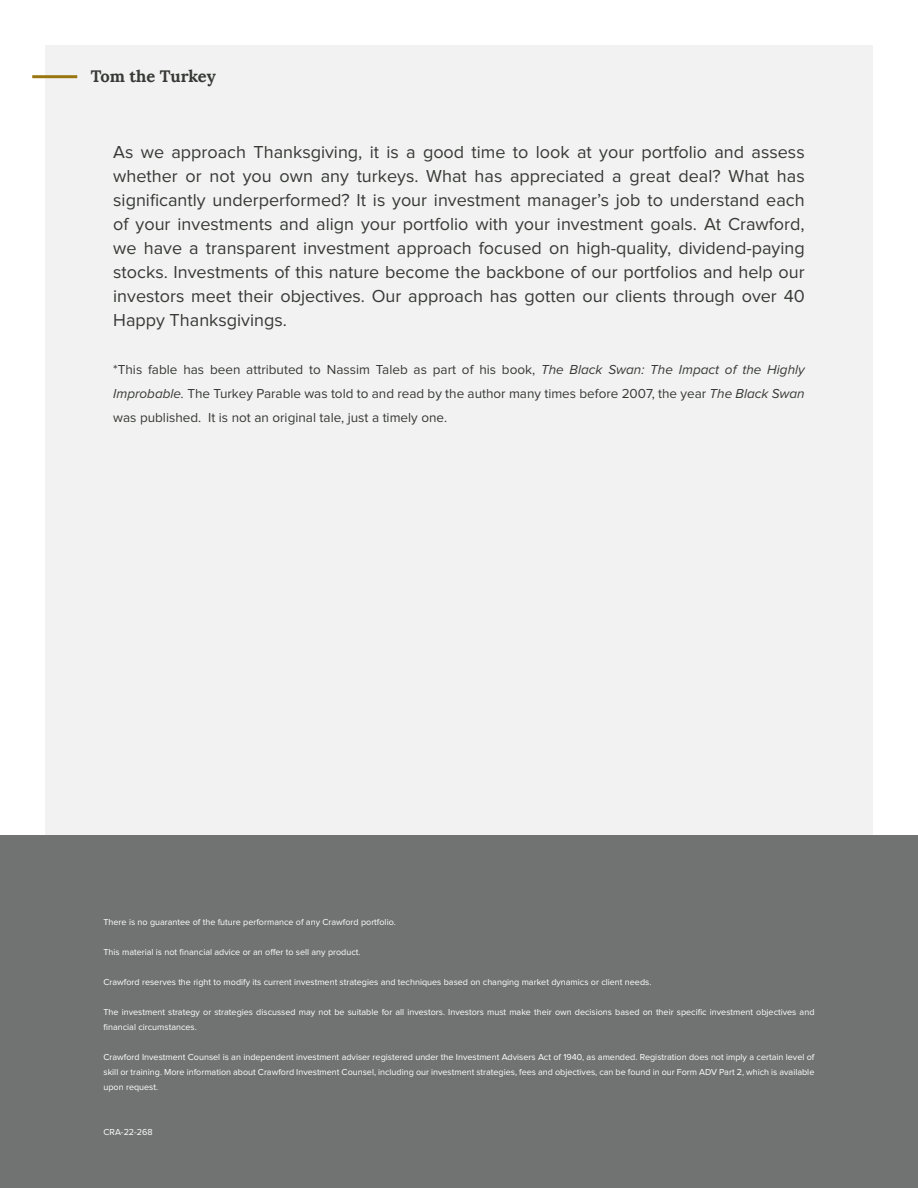
<style>
.page{position:relative;width:918px;height:1188px;background:#fff}
.page>*{position:absolute;margin:0;border:0;box-sizing:border-box;transform-origin:0 0}
.t1{font:18px/24px "Proxima Nova";color:#373a36;text-align:justify}
.t2{font:700 16.5px "Lora";color:#373a36}
.t3{font:13.5px/24px "Proxima Nova";color:#373a36;text-align:justify}
.t4{font:9px/15px "Proxima Nova";color:#fff}
.s1{font-style:italic}
</style>
<div class="page">
<div style="left:45px;top:45px;width:828px;height:1098px;background:#f2f2f2"></div>
<hr style="left:32px;top:75px;width:45px;height:3px;background:#9a7611">
<div style="left:0;top:836px;width:918px;height:352px;background:#707372"></div>
<p class="t2" style="left:91px;top:65px;width:127px">Tom the Turkey</p>
<p class="t1" style="left:113px;top:141px;width:693px">As we approach Thanksgiving, it is a good time to look at your portfolio and assess whether or not you own any turkeys. What has appreciated a great deal? What has significantly underperformed? It is your investment manager’s job to understand each of your investments and align your portfolio with your investment goals. At Crawford, we have a transparent investment approach focused on high-quality, dividend-paying stocks. Investments of this nature become the backbone of our portfolios and help our investors meet their objectives. Our approach has gotten our clients through over 40<br>Happy Thanksgivings.</p>
<p class="t3" style="left:113px;top:358px;width:693px">*This fable has been attributed to Nassim Taleb as part of his book, <span class="s1">The Black Swan: The Impact of the Highly Improbable.</span> The Turkey Parable was told to and read by the author many times before 2007, the year <span class="s1">The Black Swan </span>was published. It is not an original tale, just a timely one.</p>
<p class="t4" style="left:103px;top:915px;width:294px">There is no guarantee of the future performance of any Crawford portfolio.</p>
<p class="t4" style="left:103px;top:945px;width:259px">This material is not financial advice or an offer to sell any product.</p>
<p class="t4" style="left:103px;top:975px;width:549px">Crawford reserves the right to modify its current investment strategies and techniques based on changing market dynamics or client needs.</p>
<p class="t4" style="left:103px;top:1005px;width:713px">The investment strategy or strategies discussed may not be suitable for all investors. Investors must make their own decisions based on their specific investment objectives and financial circumstances.</p>
<p class="t4" style="left:103px;top:1050px;width:713px;text-align:justify">Crawford Investment Counsel is an independent investment adviser registered under the Investment Advisers Act of 1940, as amended. Registration does not imply a certain level of skill or training. More information about Crawford Investment Counsel, including our investment strategies, fees and objectives, can be found in our Form ADV Part 2, which is available upon request.</p>
<p class="t4" style="left:103px;top:1125px;width:51px">CRA-22-268</p>
</div>
